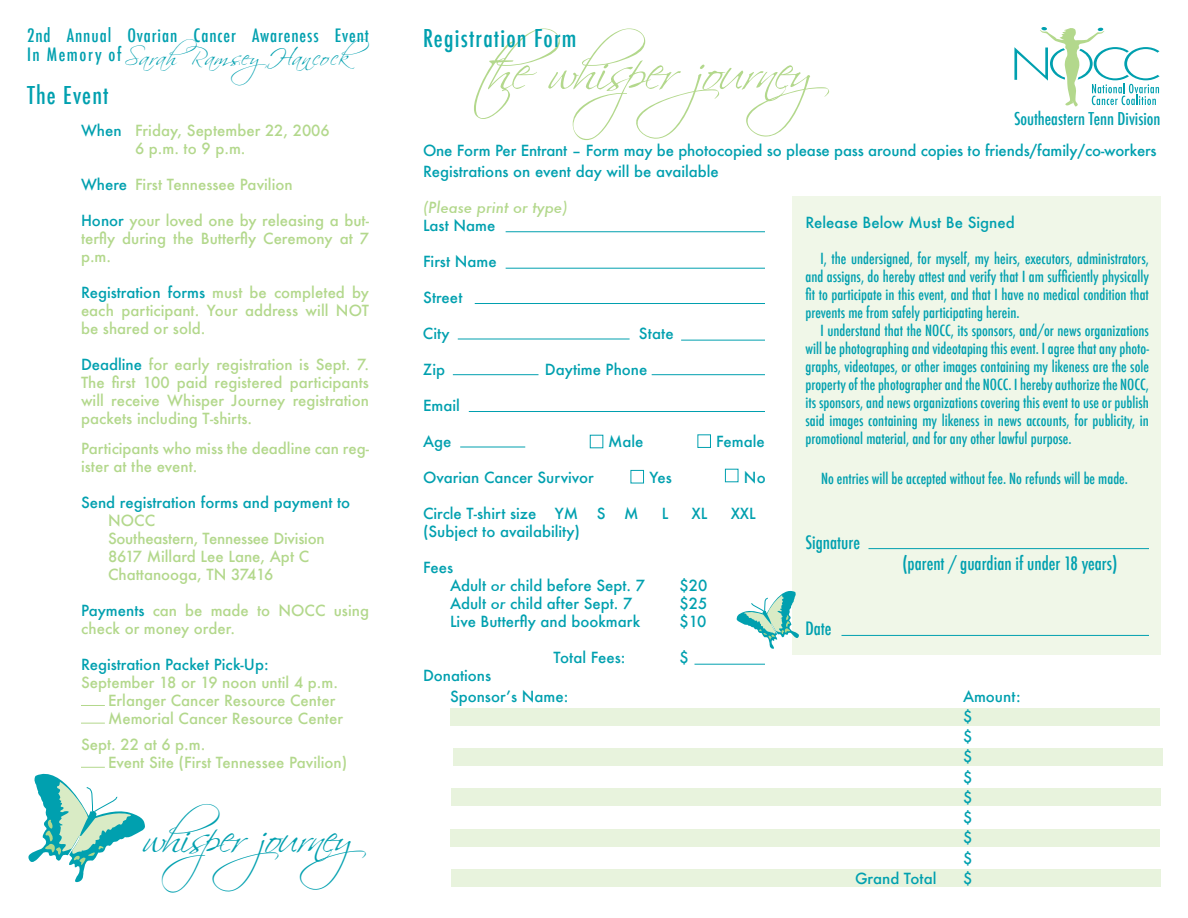
<style>
.page{position:relative;width:1188px;height:918px;background:#fff}
.page>*{position:absolute;margin:0;border:0;box-sizing:border-box;transform-origin:0 0}
.t1{font:54px "Scriptina";letter-spacing:-.06em;color:#b3d88c}
.t2{font:42.9px "Scriptina";letter-spacing:-.055em;color:#00a0af}
.t3{font:500 condensed 24px "Futura";letter-spacing:.05em;color:#00a0af}
.t4{font:23.1px "Scriptina";letter-spacing:-.005em;color:#00a0af}
.t5{font:500 condensed 18px "Futura";letter-spacing:.005em;color:#00a0af}
.t6{font:500 condensed 18px "Futura";letter-spacing:.05em;color:#00a0af}
.t7{font:500 condensed 17.25px "Futura";color:#00a0af}
.t8{font:500 condensed 15px/18px "Futura";color:#00a0af;text-align:justify}
.t9{font:500 15px/18px "Futura";color:#b3d88c}
.t10{font:500 15px/20.2px "Futura";color:#00a0af}
.t11{font:italic 500 15px "Futura";color:#b3d88c}
.s1{color:#00a0af}
.s2{font-style:italic}
</style>
<div class="page">
<div style="left:452px;top:869px;width:709px;height:17px;background:#e8f3dd"></div>
<div style="left:792px;top:197px;width:368px;height:458px;background:#f0f7e8"></div>
<div style="left:450px;top:829px;width:710px;height:18px;background:#e8f3dd"></div>
<div style="left:452px;top:788px;width:709px;height:18px;background:#e8f3dd"></div>
<div style="left:453px;top:748px;width:709px;height:18px;background:#e8f3dd"></div>
<div style="left:450px;top:708px;width:710px;height:17px;background:#e8f3dd"></div>
<svg style="left:1014px;top:27px;width:146px;height:80px"></svg>
<hr style="left:506px;top:231px;width:259px;height:1px;background:#00a0af">
<hr style="left:506px;top:268px;width:259px;height:1px;background:#00a0af">
<hr style="left:475px;top:303px;width:290px;height:1px;background:#00a0af">
<hr style="left:458px;top:339px;width:172px;height:1px;background:#00a0af">
<hr style="left:681px;top:340px;width:84px;height:1px;background:#00a0af">
<hr style="left:453px;top:374px;width:85px;height:1px;background:#00a0af">
<hr style="left:652px;top:374px;width:113px;height:1px;background:#00a0af">
<hr style="left:469px;top:411px;width:296px;height:1px;background:#00a0af">
<hr style="left:460px;top:447px;width:65px;height:1px;background:#00a0af">
<div style="left:698px;top:434px;width:13px;height:14px;border:1px solid #00a0af"></div>
<div style="left:631px;top:470px;width:13px;height:13px;border:1px solid #00a0af"></div>
<div style="left:725px;top:469px;width:13px;height:13px;border:1px solid #00a0af"></div>
<hr style="left:694px;top:664px;width:71px;height:1px;background:#00a0af">
<hr style="left:868px;top:548px;width:281px;height:1px;background:#00a0af">
<hr style="left:842px;top:635px;width:307px;height:1px;background:#00a0af">
<svg style="left:81px;top:705px;width:24px;height:1px"></svg>
<svg style="left:81px;top:723px;width:24px;height:1px"></svg>
<svg style="left:28px;top:766px;width:117px;height:117px"></svg>
<svg style="left:736px;top:591px;width:63px;height:58px"></svg>
<p class="t6" style="left:27px;top:24px;width:343px">2nd Annual Ovarian Cancer Awareness Event</p>
<h3 class="t4" style="left:27px;top:44px;width:344px"><sup>In</sup> <sup>Memory</sup> <sup>of</sup> SarahRamseyHancock</h3>
<h3 class="t3" style="left:27px;top:80px;width:83px">The Event</h3>
<p class="t9" style="left:135px;top:121px;width:196px;text-indent:-54px"><span class="s1">When</span> Friday, September 22, 2006<br>6 p.m. to 9 p.m.</p>
<p class="t9" style="left:81px;top:175px;width:213px"><span class="s1">Where</span> First Tennessee Pavilion</p>
<p class="t9" style="left:81px;top:211px;width:290px;text-align:justify"><span class="s1">Honor</span> your loved one by releasing a but&shy;terfly during the Butterfly Ceremony at 7 p.m.</p>
<p class="t9" style="left:81px;top:283px;width:289px;text-align:justify"><span class="s1">Registration forms</span> must be completed by each participant. Your address will NOT be shared or sold.</p>
<p class="t9" style="left:81px;top:355px;width:289px;text-align:justify"><span class="s1">Deadline</span> for early registration is Sept. 7.<br>The first 100 paid registered participants will receive Whisper Journey registration packets including T-shirts.</p>
<p class="t9" style="left:81px;top:439px;width:290px">Participants who miss the deadline can reg&shy;ister at the event.</p>
<p class="t10" style="left:81px;top:492px;width:271px">Send registration forms and payment to</p>
<p class="t9" style="left:108px;top:511px;width:218px">NOCC<br>Southeastern, Tennessee Division<br>8617 Millard Lee Lane, Apt C<br>Chattanooga, TN 37416</p>
<p class="t9" style="left:81px;top:601px;width:289px"><span class="s1">Payments</span> can be made to NOCC using check or money order.</p>
<p class="t10" style="left:81px;top:654px;width:189px">Registration Packet Pick-Up:</p>
<p class="t9" style="left:108px;top:673px;width:237px;text-indent:-27px">September 18 or 19 noon until 4 p.m.<br>Erlanger Cancer Resource Center<br>Memorial Cancer Resource Center</p>
<p class="t9" style="left:108px;top:735px;width:241px;text-indent:-27px">Sept. 22 at 6 p.m.<br>Event Site (First Tennessee Pavilion)</p>
<h2 class="t2" style="left:142px;top:812px;width:259px">whisper journey</h2>
<h1 class="t1" style="left:474px;top:39px;width:400px">the whisper journey</h1>
<h3 class="t3" style="left:423px;top:23px;width:155px">Registration Form</h3>
<p class="t7" style="left:1014px;top:108px;width:148px">Southeastern Tenn Division</p>
<p class="t10" style="left:423px;top:140px;width:735px;line-height:21px">One Form Per Entrant – Form may be photocopied so please pass around copies to friends/family/co-workers<br>Registrations on event day will be available</p>
<p class="t11" style="left:423px;top:197px;width:146px">(Please print or type)</p>
<p class="t10" style="left:423px;top:215px;width:74px">Last Name</p>
<p class="t10" style="left:423px;top:251px;width:75px">First Name</p>
<p class="t10" style="left:423px;top:287px;width:41px">Street</p>
<p class="t10" style="left:423px;top:323px;width:28px">City</p>
<p class="t10" style="left:639px;top:323px;width:36px">State</p>
<p class="t10" style="left:423px;top:359px;width:24px">Zip</p>
<p class="t10" style="left:545px;top:359px;width:104px">Daytime Phone</p>
<p class="t10" style="left:423px;top:395px;width:38px">Email</p>
<p class="t10" style="left:423px;top:431px;width:30px">Age</p>
<p class="t10" style="left:608px;top:431px;width:37px">Male</p>
<p class="t10" style="left:716px;top:431px;width:50px">Female</p>
<p class="t10" style="left:423px;top:467px;width:172px">Ovarian Cancer Survivor</p>
<p class="t10" style="left:649px;top:467px;width:24px">Yes</p>
<p class="t10" style="left:744px;top:467px;width:23px">No</p>
<p class="t10" style="left:423px;top:503px;width:217px">Circle T-shirt size YM S M</p>
<p class="t10" style="left:662px;top:503px;width:8px">L</p>
<p class="t10" style="left:692px;top:503px;width:17px">XL</p>
<p class="t10" style="left:731px;top:503px;width:27px">XXL</p>
<p class="t10" style="left:423px;top:521px;width:158px">(Subject to availability)</p>
<p class="t10" style="left:450px;top:559px;width:197px;line-height:18px;text-indent:-27px">Fees<br>Adult <span class="s2">or</span> child before Sept. 7</p>
<p class="t10" style="left:806px;top:213px;width:211px">Release Below Must Be Signed</p>
<p class="t8" style="left:806px;top:250px;width:345px;text-indent:15px">I, the undersigned, for myself, my heirs, executors, administrators, and assigns, do hereby attest and verify that I am sufficiently physically fit to participate in this event, and that I have no medical condition that prevents me from safely participating herein.</p>
<p class="t8" style="left:806px;top:322px;width:345px;text-indent:15px">I understand that the NOCC, its sponsors, and/or news organizations will be photographing and videotaping this event. I agree that any photo&shy;graphs, videotapes, or other images containing my likeness are the sole property of the photographer and the NOCC. I hereby authorize the NOCC, its sponsors, and news organizations covering this event to use or publish said images containing my likeness in news accounts, for publicity, in promotional material, and for any other lawful purpose.</p>
<p class="t8" style="left:821px;top:470px;width:308px">No entries will be accepted without fee. No refunds will be made.</p>
<p class="t5" style="left:806px;top:531px;width:56px">Signature</p>
<p class="t5" style="left:902px;top:552px;width:217px">(parent / guardian if under 18 years)</p>
<p class="t10" style="left:680px;top:575px;width:29px">$20</p>
<p class="t10" style="left:450px;top:593px;width:184px">Adult <span class="s2">or</span> child after Sept. 7</p>
<p class="t10" style="left:680px;top:593px;width:29px">$25</p>
<p class="t10" style="left:450px;top:611px;width:192px">Live Butterfly and bookmark</p>
<p class="t10" style="left:680px;top:611px;width:28px">$10</p>
<p class="t10" style="left:554px;top:647px;width:74px">Total Fees:</p>
<p class="t10" style="left:680px;top:647px;width:11px">$</p>
<p class="t10" style="left:450px;top:665px;width:120px;text-indent:-27px">Donations<br>Sponsor’s Name:</p>
<p class="t5" style="left:806px;top:617px;width:28px">Date</p>
<p class="t10" style="left:963px;top:686px;width:59px">Amount: $<br>$<br>$<br>$<br>$<br>$<br>$<br>$</p>
<p class="t10" style="left:855px;top:868px;width:83px">Grand Total</p>
<p class="t10" style="left:963px;top:868px;width:11px">$</p>
</div>
